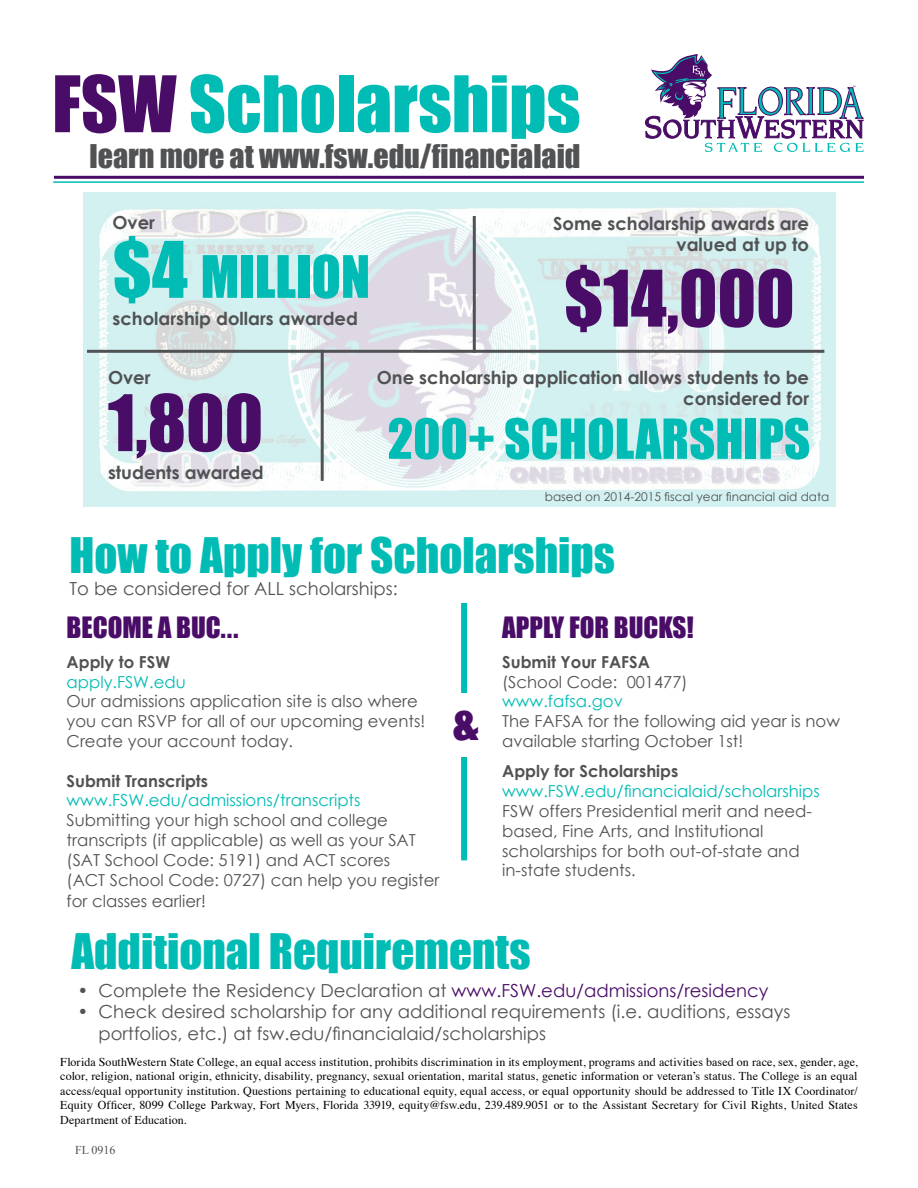
<style>
.page{position:relative;width:918px;height:1188px;background:#fff}
.page>*{position:absolute;margin:0;border:0;box-sizing:border-box;transform-origin:0 0}
.t1{font:72px "Impact";color:#00bcb4}
.t2{font:72px "Impact";color:#4a0d67}
.t3{font:54px "Impact";color:#00bcb4}
.t4{font:51px "Impact";color:#00bcb4}
.t5{font:45px "Impact";color:#00bcb4}
.t6{font:45px "Impact";color:#4a0d67}
.t7{font:30px "Impact";color:#515254}
.t8{font:27px "Impact";color:#4a0d67}
.t9{font:18px/21.6px "Century Gothic";color:#515254}
.t10{font:700 18px/21.6px "Century Gothic";color:#515254;text-align:right}
.t11{font:16.5px/19.8px "Century Gothic";color:#515254}
.t12{font:16.5px "Century Gothic";color:#00bcb4}
.t13{font:700 16.5px "Century Gothic";color:#515254}
.t14{font:12px/14.4px "Times";letter-spacing:.005em;color:#000;text-align:justify}
.t15{font:12px "Century Gothic";color:#515254}
.t16{font:12px "Times New Roman";color:#515254}
.s1{color:#4a0d67}
.s2{font-size:72px}
</style>
<div class="page">
<img style="left:83px;top:193px;width:753px;height:313px">
<hr style="left:54px;top:176px;width:810px;height:3px;background:#4a0d67">
<hr style="left:53px;top:181px;width:811px;height:2px;background:#00bcb4">
<svg style="left:645px;top:54px;width:219px;height:98px"></svg>
<hr style="left:321px;top:350px;width:3px;height:131px;background:#515254">
<hr style="left:87px;top:350px;width:325px;height:3px;background:#515254">
<hr style="left:412px;top:350px;width:412px;height:3px;background:#515254">
<hr style="left:473px;top:216px;width:3px;height:137px;background:#515254">
<div style="left:461px;top:603px;width:6px;height:257px;background:#00bcb4"></div>
<div style="left:453px;top:693px;width:29px;height:63px;background:#fff"></div>
<h1 class="t1" style="left:52px;top:48px;width:530px"><span class="s1">FSW</span> Scholarships</h1>
<h3 class="t7" style="left:89px;top:133px;width:493px">learn more at www.fsw.edu/financialaid</h3>
<h3 class="t10" style="left:112px;top:211px;width:44px">Over</h3>
<h2 class="t3" style="left:112px;top:235px;width:259px"><span class="s2">$4</span> MILLION</h2>
<h3 class="t10" style="left:112px;top:307px;width:247px">scholarship dollars awarded</h3>
<h3 class="t10" style="left:553px;top:211px;width:257px">Some scholarship awards are valued at up to</h3>
<h1 class="t2" style="left:564px;top:243px;width:232px">$14,000</h1>
<h3 class="t10" style="left:108px;top:366px;width:44px">Over</h3>
<h3 class="t10" style="left:377px;top:366px;width:434px">One scholarship application allows students to be considered for</h3>
<h1 class="t2" style="left:108px;top:367px;width:157px">1,800</h1>
<h3 class="t10" style="left:108px;top:461px;width:157px">students awarded</h3>
<h3 class="t4" style="left:388px;top:399px;width:424px">200+ SCHOLARSHIPS</h3>
<p class="t15" style="left:545px;top:489px;width:286px">based on 2014-2015 fiscal year financial aid data</p>
<h3 class="t5" style="left:70px;top:521px;width:547px">How to Apply for Scholarships</h3>
<h3 class="t9" style="left:70px;top:577px;width:330px">To be considered for ALL scholarships:</h3>
<h3 class="t8" style="left:67px;top:606px;width:173px">BECOME A BUC...</h3>
<h3 class="t13" style="left:67px;top:649px;width:105px">Apply to FSW</h3>
<h3 class="t12" style="left:67px;top:670px;width:121px">apply.FSW.edu</h3>
<h3 class="t11" style="left:67px;top:691px;width:360px">Our admissions application site is also where you can RSVP for all of our upcoming events!<br>Create your account today.</h3>
<h3 class="t13" style="left:67px;top:768px;width:143px">Submit Transcripts</h3>
<h3 class="t12" style="left:67px;top:789px;width:296px">www.FSW.edu/admissions/transcripts</h3>
<h3 class="t11" style="left:67px;top:810px;width:374px">Submitting your high school and college transcripts (if applicable) as well as your SAT (SAT School Code: 5191) and ACT scores<br>(ACT School Code: 0727) can help you register</h3>
<h3 class="t11" style="left:67px;top:891px;width:141px">for classes earlier!</h3>
<h3 class="t6" style="left:453px;top:688px;width:27px">&amp;</h3>
<h3 class="t8" style="left:502px;top:606px;width:193px">APPLY FOR BUCKS!</h3>
<h3 class="t13" style="left:502px;top:649px;width:149px">Submit Your FAFSA</h3>
<h3 class="t11" style="left:502px;top:672px;width:187px">(School Code: 001477)</h3>
<h3 class="t12" style="left:502px;top:690px;width:122px">www.fafsa.gov</h3>
<h3 class="t11" style="left:502px;top:711px;width:339px">The FAFSA for the following aid year is now available starting October 1st!</h3>
<h3 class="t13" style="left:502px;top:759px;width:178px">Apply for Scholarships</h3>
<h3 class="t12" style="left:502px;top:780px;width:319px">www.FSW.edu/financialaid/scholarships</h3>
<h3 class="t11" style="left:502px;top:801px;width:311px">FSW offers Presidential merit and need&shy;based, Fine Arts, and Institutional scholarships for both out-of-state and in-state students.</h3>
<h3 class="t5" style="left:71px;top:917px;width:461px">Additional Requirements</h3>
<h3 class="t9" style="left:77px;top:979px;width:693px">• Complete the Residency Declaration at <span class="s1">www.FSW.edu/admissions/residency</span></h3>
<h3 class="t9" style="left:98px;top:1001px;width:694px;text-indent:-21px">• Check desired scholarship for any additional requirements (i.e. auditions, essays portfolios, etc.) at fsw.edu/financialaid/scholarships</h3>
<p class="t14" style="left:60px;top:1054px;width:799px">Florida SouthWestern State College, an equal access institution, prohibits discrimination in its employment, programs and activities based on race, sex, gender, age, color, religion, national origin, ethnicity, disability, pregnancy, sexual orientation, marital status, genetic information or veteran’s status. The College is an equal access/equal opportunity institution. Questions pertaining to educational equity, equal access, or equal opportunity should be addressed to Title IX Coordinator/ Equity Officer, 8099 College Parkway, Fort Myers, Florida 33919, equity@fsw.edu, 239.489.9051 or to the Assistant Secretary for Civil Rights, United States Department of Education.</p>
<p class="t16" style="left:75px;top:1142px;width:42px">FL 0916</p>
</div>
